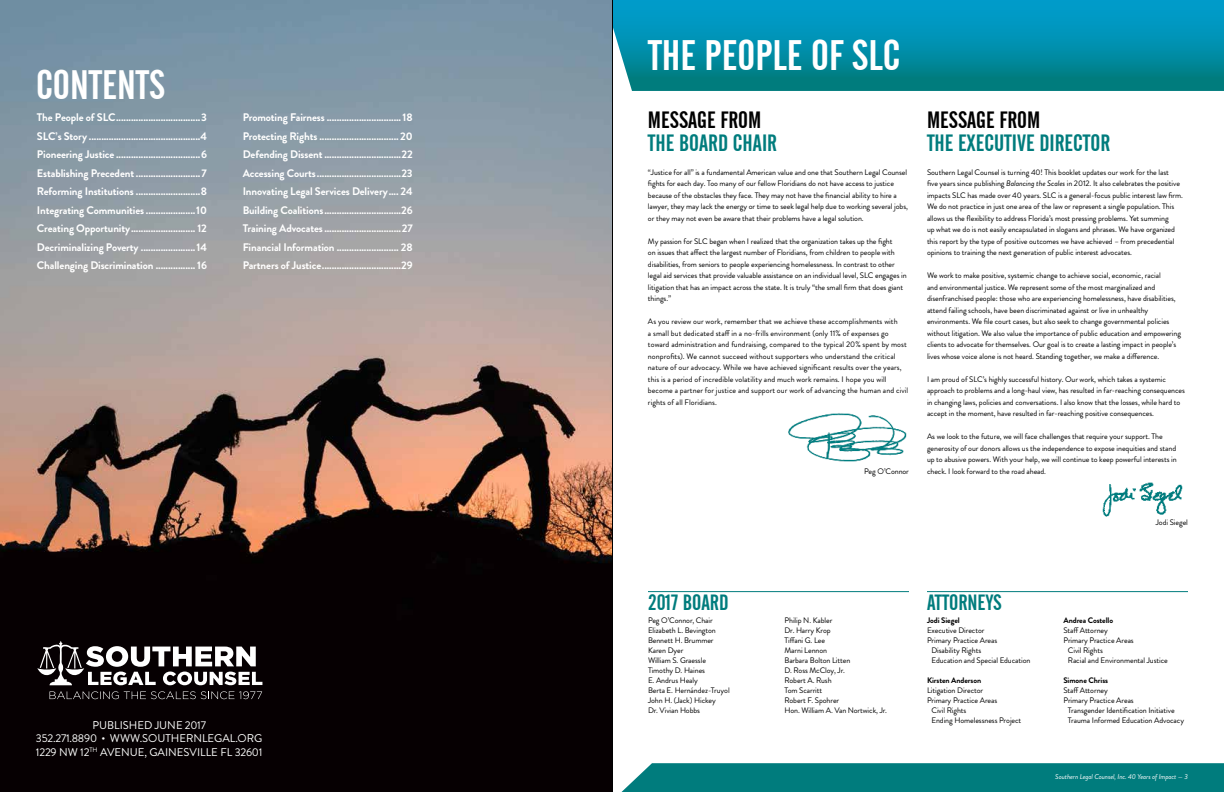
<style>
.page{position:relative;width:1224px;height:792px;background:#fff}
.page>*{position:absolute;margin:0;border:0;box-sizing:border-box;transform-origin:0 0}
.t1{font:42.5px "Alternate Gothic No 2 BT";color:#fff}
.t2{font:40.9px "Alternate Gothic No 2 BT";color:#fff}
.t3{font:23.5px "Alternate Gothic No 2 BT";color:#007c7d}
.t4{font:23.5px "Alternate Gothic No 2 BT";color:#000}
.t5{font:22px "Alternate Gothic No 2 BT";color:#007c7d}
.t6{font:11.2px "Brandon Grotesque";letter-spacing:-.02em;color:#fff}
.t7{font:700 11px/18.5px "Brandon Grotesque";letter-spacing:-.01em;color:#fff;text-align:justify}
.t8{font:8px/11.5px "Brandon Grotesque";letter-spacing:-.01em;color:#000}
.t9{font:700 8px "Brandon Grotesque";letter-spacing:-.01em;color:#000}
.t10{font:italic 7px "Brandon Grotesque";letter-spacing:-.01em;color:#fff}
.s1{font-style:italic}
</style>
<div class="page">
<svg style="left:613px;top:0;width:611px;height:91px;background:#0490aa"></svg>
<img style="left:0;top:0;width:612px;height:792px">
<img style="left:788px;top:413px;width:119px;height:49px">
<hr style="left:648px;top:591px;width:261px;height:1px;background:#007c7d">
<img style="left:1102px;top:482px;width:81px;height:35px">
<hr style="left:927px;top:591px;width:261px;height:1px;background:#007c7d">
<hr style="left:612px;top:0;width:1px;height:792px;background:#000">
<svg style="left:37px;top:641px;width:225px;height:44px"></svg>
<svg style="left:50px;top:691px;width:212px;height:8px;background:#2d2829"></svg>
<div style="left:621px;top:763px;width:603px;height:29px;background:#007c7d"></div>
<h2 class="t2" style="left:36px;top:62px;width:131px">CONTENTS</h2>
<p class="t7" style="left:37px;top:108px;width:172px">The People of SLC..................................3<br>SLC’s Story .............................................4<br>Pioneering Justice ..................................6<br>Establishing Precedent ..........................7<br>Reforming Institutions ..........................8<br>Integrating Communities....................10<br>Creating Opportunity.......................... 12<br>Decriminalizing Poverty ......................14<br>Challenging Discrimination ................ 16</p>
<p class="t7" style="left:243px;top:108px;width:172px">Promoting Fairness ..............................18<br>Protecting Rights ................................ 20<br>Defending Dissent ...............................22<br>Accessing Courts..................................23<br>Innovating Legal Services Delivery.... 24<br>Building Coalitions...............................26<br>Training Advocates...............................27<br>Financial Information ......................... 28<br>Partners of Justice................................29</p>
<h3 class="t6" style="left:92px;top:717px;width:22px">Published</h3>
<h3 class="t6" style="left:155px;top:717px;width:53px">June 2017</h3>
<h3 class="t6" style="left:36px;top:731px;width:85px">352.271.8890 • www</h3>
<h3 class="t6" style="left:140px;top:731px;width:34px">.so uthernlegal</h3>
<h3 class="t6" style="left:235px;top:731px;width:11px">.org</h3>
<h3 class="t6" style="left:36px;top:744px;width:80px">1229 NW 12<sup>th</sup> Aven</h3>
<h3 class="t6" style="left:130px;top:744px;width:35px">ue, Gainesville</h3>
<h3 class="t6" style="left:220px;top:744px;width:44px">FL 32601</h3>
<h1 class="t1" style="left:648px;top:31px;width:221px">THE PEOPLE OF SLC</h1>
<h3 class="t4" style="left:648px;top:107px;width:115px">MESSAGE FROM</h3>
<h3 class="t3" style="left:648px;top:130px;width:130px">THE BOARD CHAIR</h3>
<p class="t8" style="left:648px;top:166px;width:262px">“Justice for all” is a fundamental American value and one that Southern Legal Counsel fights for each day. Too many of our fellow Floridians do not have access to justice because of the obstacles they face. They may not have the financial ability to hire a lawyer, they may lack the energy or time to seek legal help due to working several jobs, or they may not even be aware that their problems have a legal solution.</p>
<p class="t8" style="left:648px;top:235px;width:260px">My passion for SLC began when I realized that the organization takes up the fight<br>on issues that affect the largest number of Floridians, from children to people with disabilities, from seniors to people experiencing homelessness. In contrast to other legal aid services that provide valuable assistance on an individual level, SLC engages in litigation that has an impact across the state. It is truly “the small firm that does giant things.”</p>
<p class="t8" style="left:648px;top:316px;width:262px">As you review our work, remember that we achieve these accomplishments with<br>a small but dedicated staff in a no-frills environment (only 11% of expenses go toward administration and fundraising, compared to the typical 20% spent by most nonprofits). We cannot succeed without supporters who understand the critical nature of our advocacy. While we have achieved significant results over the years, this is a period of incredible volatility and much work remains. I hope you will become a partner for justice and support our work of advancing the human and civil rights of all Floridians.</p>
<p class="t8" style="left:864px;top:466px;width:46px">Peg O’Connor</p>
<h3 class="t4" style="left:927px;top:107px;width:115px">MESSAGE FROM</h3>
<h3 class="t3" style="left:927px;top:130px;width:185px">THE EXECUTIVE DI RECTOR</h3>
<p class="t8" style="left:927px;top:166px;width:258px">Southern Legal Counsel is turning 40! This booklet updates our work for the last<br>five years since publishing <span class="s1">Balancing the Scales</span> in 2012. It also celebrates the positive impacts SLC has made over 40 years. SLC is a general-focus public interest law firm.<br>We do not practice in just one area of the law or represent a single population. This allows us the flexibility to address Florida’s most pressing problems. Yet summing<br>up what we do is not easily encapsulated in slogans and phrases. We have organized this report by the type of positive outcomes we have achieved – from precedential opinions to training the next generation of public interest advocates.</p>
<p class="t8" style="left:927px;top:270px;width:256px">We work to make positive, systemic change to achieve social, economic, racial<br>and environmental justice. We represent some of the most marginalized and disenfranchised people: those who are experiencing homelessness, have disabilities, attend failing schools, have been discriminated against or live in unhealthy environments. We file court cases, but also seek to change governmental policies without litigation. We also value the importance of public education and empowering clients to advocate for themselves. Our goal is to create a lasting impact in people’s lives whose voice alone is not heard. Standing together, we make a difference.</p>
<p class="t8" style="left:927px;top:373px;width:260px">I am proud of SLC’s highly successful history. Our work, which takes a systemic approach to problems and a long-haul view, has resulted in far-reaching consequences in changing laws, policies and conversations. I also know that the losses, while hard to accept in the moment, have resulted in far-reaching positive consequences.</p>
<p class="t8" style="left:927px;top:431px;width:251px">As we look to the future, we will face challenges that require your support. The generosity of our donors allows us the independence to expose inequities and stand up to abusive powers. With your help, we will continue to keep powerful interests in check. I look forward to the road ahead.</p>
<p class="t8" style="left:1156px;top:516px;width:34px">Jodi Siegel</p>
<h3 class="t5" style="left:648px;top:590px;width:82px">2017 BOARD</h3>
<p class="t8" style="left:648px;top:615px;width:83px;line-height:10px">Peg O’Connor, Chair<br>Elizabeth L. Bevington<br>Bennett H. Brummer<br>Karen Dyer<br>William S. Graessle<br>Timothy D. Haines<br>E. Andrus Healy<br>Berta E. Hernández-Truyol<br>John H. (Jack) Hickey<br>Dr. Vivian Hobbs</p>
<p class="t8" style="left:784px;top:615px;width:104px;line-height:10px">Philip N. Kabler<br>Dr. Harry Krop<br>Tiffani G. Lee<br>Marni Lennon<br>Barbara Bolton Litten<br>D. Ross McCloy, Jr.<br>Robert A. Rush<br>Tom Scarritt<br>Robert F. Spohrer<br>Hon. William A. Van Nortwick, Jr.</p>
<h3 class="t5" style="left:927px;top:590px;width:76px">ATTORNEYS</h3>
<p class="t9" style="left:927px;top:615px;width:34px">Jodi Siegel</p>
<p class="t8" style="left:927px;top:625px;width:59px">Executive Director</p>
<p class="t8" style="left:927px;top:635px;width:72px">Primary Practice Areas</p>
<p class="t8" style="left:931px;top:645px;width:51px">Disability Rights</p>
<p class="t8" style="left:931px;top:655px;width:101px">Education and Special Education</p>
<p class="t9" style="left:927px;top:675px;width:56px">Kirsten Anderson</p>
<p class="t8" style="left:927px;top:685px;width:58px">Litigation Director</p>
<p class="t8" style="left:927px;top:695px;width:72px">Primary Practice Areas</p>
<p class="t8" style="left:931px;top:705px;width:36px">Civil Rights</p>
<p class="t8" style="left:931px;top:715px;width:91px">Ending Homelessness Project</p>
<p class="t9" style="left:1063px;top:615px;width:51px">Andrea Costello</p>
<p class="t8" style="left:1063px;top:625px;width:46px">Staff Attorney</p>
<p class="t8" style="left:1063px;top:635px;width:72px">Primary Practice Areas</p>
<p class="t8" style="left:1068px;top:645px;width:36px">Civil Rights</p>
<p class="t8" style="left:1068px;top:655px;width:101px">Racial and Environmental Justice</p>
<p class="t9" style="left:1063px;top:675px;width:46px">Simone Chriss</p>
<p class="t8" style="left:1063px;top:685px;width:46px">Staff Attorney</p>
<p class="t8" style="left:1063px;top:695px;width:72px">Primary Practice Areas</p>
<p class="t8" style="left:1068px;top:705px;width:108px">Transgender Identification Initiative</p>
<p class="t8" style="left:1068px;top:715px;width:118px">Trauma Informed Education Advocacy</p>
<p class="t10" style="left:1055px;top:772px;width:134px">Southern Legal Counsel, Inc. 40 Years of Impact — 3</p>
</div>
